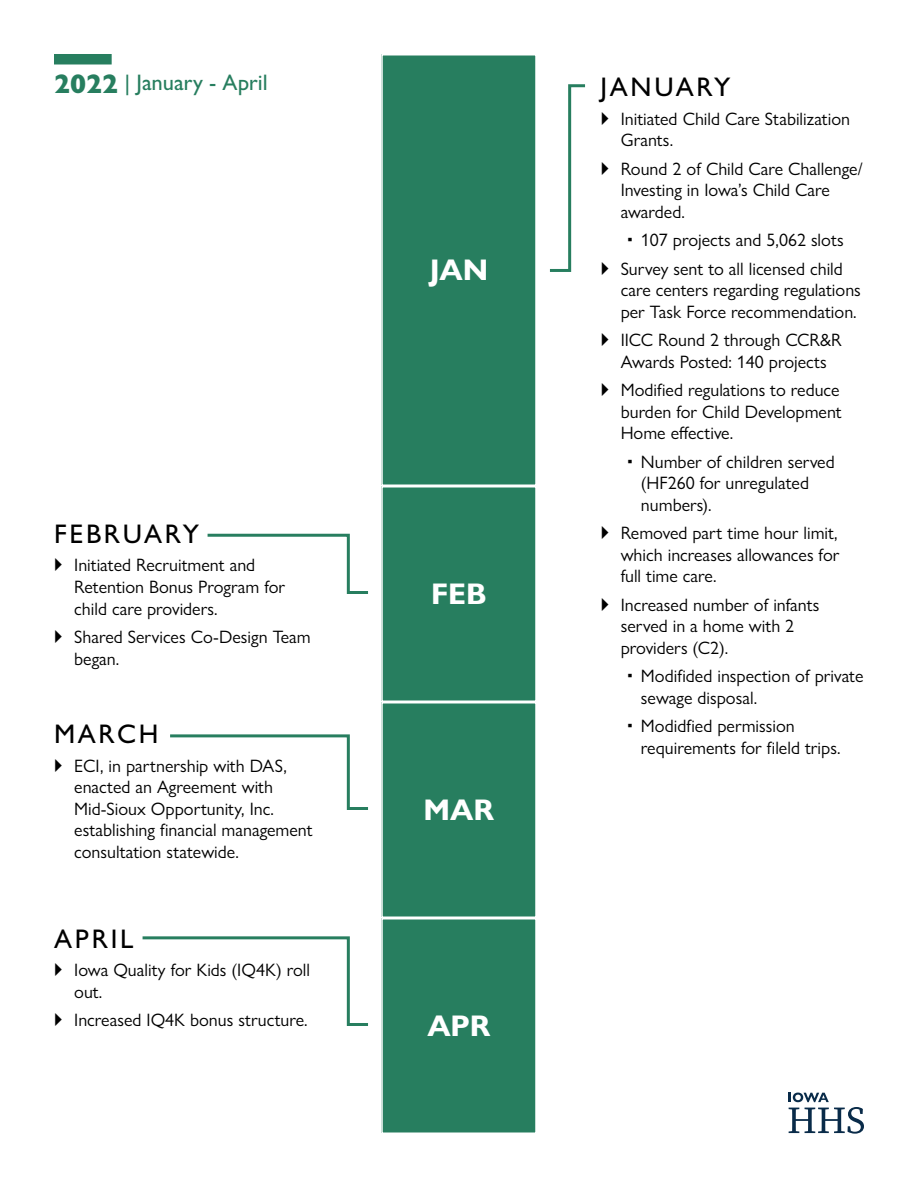
<style>
.page{position:relative;width:918px;height:1188px;background:#fff}
.page>*{position:absolute;margin:0;border:0;box-sizing:border-box;transform-origin:0 0}
.t1{font:700 30px "Gill Sans Nova";color:#fff}
.t2{font:500 27px "Gill Sans Nova";letter-spacing:.1em;color:#000}
.t3{font:500 22.5px "Gill Sans Nova";color:#277e5f}
.t4{font:18px/21.6px "Gill Sans Nova";color:#000}
.s1{font-weight:800;font-size:27px}
</style>
<div class="page">
<div style="left:382px;top:487px;width:154px;height:214px;background:#277e5f"></div>
<div style="left:381px;top:486px;width:156px;height:216px;border:2px solid #fff"></div>
<div style="left:382px;top:55px;width:154px;height:430px;background:#277e5f"></div>
<div style="left:381px;top:54px;width:156px;height:432px;border:2px solid #fff"></div>
<div style="left:382px;top:703px;width:154px;height:214px;background:#277e5f"></div>
<div style="left:381px;top:702px;width:156px;height:216px;border:2px solid #fff"></div>
<div style="left:382px;top:919px;width:154px;height:214px;background:#277e5f"></div>
<div style="left:381px;top:918px;width:156px;height:216px;border:2px solid #fff"></div>
<div style="left:54px;top:54px;width:58px;height:10px;background:#277e5f"></div>
<svg style="left:789px;top:1093px;width:75px;height:41px"></svg>
<svg style="left:549px;top:84px;width:37px;height:188px"></svg>
<svg style="left:207px;top:533px;width:161px;height:61px"></svg>
<svg style="left:170px;top:734px;width:198px;height:76px"></svg>
<svg style="left:142px;top:936px;width:226px;height:90px"></svg>
<p class="t3" style="left:54px;top:68px;width:215px"><span class="s1">2022</span> | January - April</p>
<h2 class="t2" style="left:600px;top:71px;width:132px">JANUARY</h2>
<p class="t4" style="left:621px;top:108px;width:231px">Initiated Child Care Stabilization<br>Grants.</p>
<p class="t4" style="left:621px;top:158px;width:243px">Round 2 of Child Care Challenge/<br>Investing in Iowa’s Child Care awarded.</p>
<p class="t4" style="left:621px;top:226px;width:225px;line-height:28.3px;text-align:right">107 projects and 5,062 slots<br>Survey sent to all licensed child</p>
<p class="t4" style="left:621px;top:279px;width:242px">care centers regarding regulations per Task Force recommendation.</p>
<p class="t4" style="left:621px;top:329px;width:223px">IICC Round 2 through CCR&amp;R<br>Awards Posted: 140 projects</p>
<p class="t4" style="left:621px;top:379px;width:223px;text-align:justify">Modified regulations to reduce burden for Child Development Home effective.</p>
<p class="t4" style="left:641px;top:451px;width:195px">Number of children served (HF260 for unregulated numbers).</p>
<p class="t4" style="left:621px;top:522px;width:220px;text-align:justify">Removed part time hour limit, which increases allowances for full time care.</p>
<p class="t4" style="left:621px;top:594px;width:200px">Increased number of infants served in a home with 2 providers (C2).</p>
<p class="t4" style="left:641px;top:665px;width:224px">Modifided inspection of private sewage disposal.</p>
<p class="t4" style="left:641px;top:715px;width:201px">Modidfied permission requirements for fileld trips.</p>
<h1 class="t1" style="left:430px;top:251px;width:60px">JAN</h1>
<h2 class="t2" style="left:54px;top:517px;width:146px">FEBRUARY</h2>
<p class="t4" style="left:74px;top:554px;width:213px">Initiated Recruitment and<br>Retention Bonus Program for child care providers.</p>
<p class="t4" style="left:74px;top:626px;width:238px">Shared Services Co-Design Team began.</p>
<h1 class="t1" style="left:431px;top:575px;width:57px">FEB</h1>
<h2 class="t2" style="left:54px;top:718px;width:106px">MARCH</h2>
<p class="t4" style="left:74px;top:755px;width:240px">ECI, in partnership with DAS, enacted an Agreement with<br>Mid-Sioux Opportunity, Inc. establishing financial management consultation statewide.</p>
<h1 class="t1" style="left:424px;top:791px;width:72px">MAR</h1>
<h2 class="t2" style="left:54px;top:922px;width:81px">APRIL</h2>
<p class="t4" style="left:74px;top:959px;width:237px">Iowa Quality for Kids (IQ4K) roll out.</p>
<p class="t4" style="left:74px;top:1009px;width:235px">Increased IQ4K bonus structure.</p>
<h1 class="t1" style="left:427px;top:1007px;width:65px">APR</h1>
</div>
